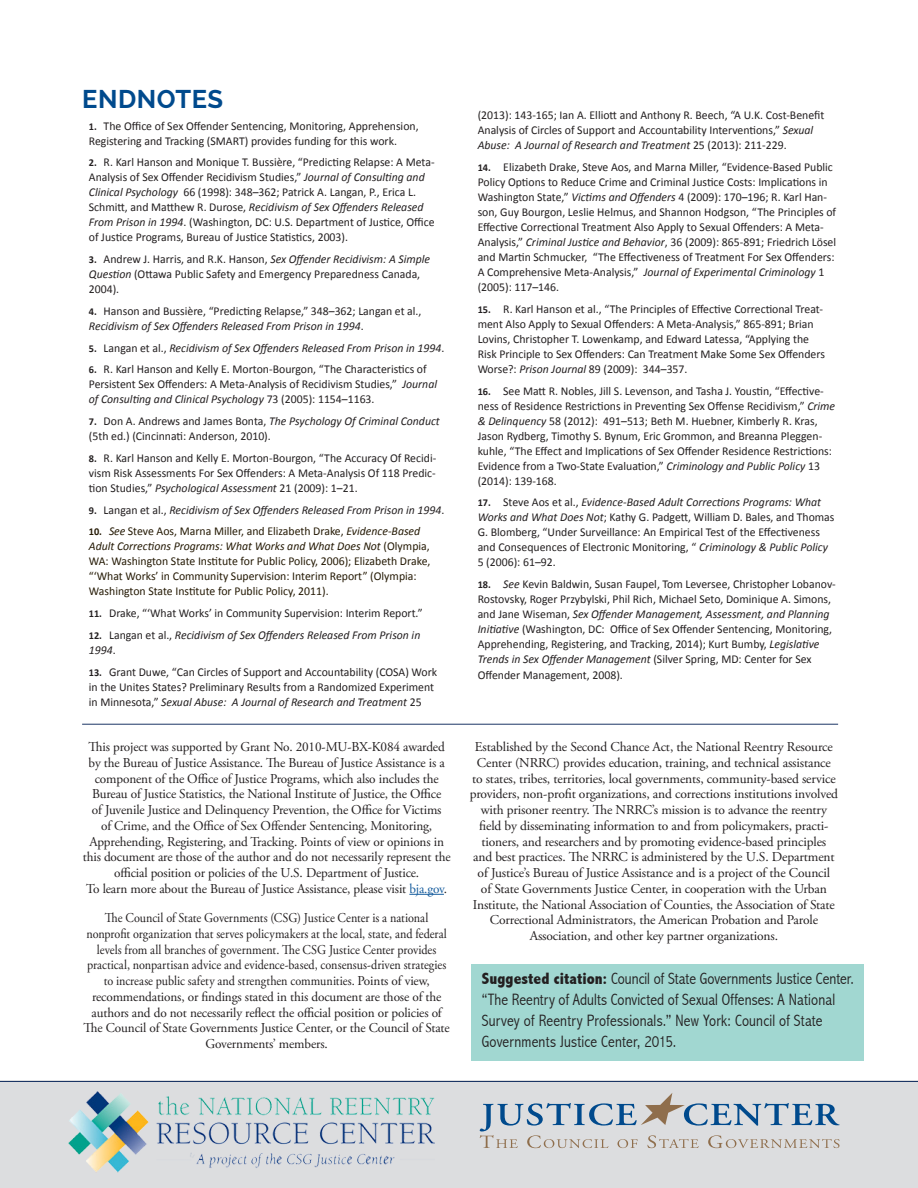
<style>
.page{position:relative;width:918px;height:1188px;background:#fff}
.page>*{position:absolute;margin:0;border:0;box-sizing:border-box;transform-origin:0 0}
.body_text{font:700 25.5px "Raleway";letter-spacing:.02em;color:#004a8d}
.t1{font:300 condensed 16.5px/21px "Abadi";letter-spacing:.005em;color:#231f20}
.body_text-2{font:13.5px/15.8px "Adobe Garamond Pro";letter-spacing:-.01em;color:#231f20;text-align:center}
.body_text-3{font:13.5px/15.8px "Adobe Garamond Pro";letter-spacing:-.01em;color:#231f20;text-align:center;scale:.9 1}
.t2{font:12px/15px "Calibri";color:#231f20}
.t3{font:12px/15px "Calibri";color:#251a05}
.t4{font:italic 12px/15px "Calibri";color:#231f20}
.s1{font-weight:700;font-size:10.5px}
.s2{font-style:italic}
.s3{font-weight:700;font-style:normal;font-size:10.5px}
.s4{font-style:normal}
.s5{color:#175d9e}
.s6{font-weight:800}
</style>
<div class="page">
<div style="left:0;top:1081px;width:918px;height:107px;background:#dcdddf"></div>
<hr style="left:409px;top:894px;width:35px;height:1px;background:#175d9e">
<hr style="left:82px;top:724px;width:756px;height:1px;background:#1b3565">
<div style="left:471px;top:961px;width:393px;height:103px;background:#a1d7d1"></div>
<img style="left:68px;top:1092px;width:367px;height:81px">
<svg style="left:480px;top:1093px;width:360px;height:55px"></svg>
<hr style="left:0;top:1081px;width:918px;height:1px;background:#1b3565">
<p class="body_text" style="left:82px;top:84px;width:143px">ENDNOTES</p>
<p class="t2" style="left:89px;top:118px;width:331px"><span class="s1">1.</span> The Office of Sex Offender Sentencing, Monitoring, Apprehension,<br>Registering and Tracking (SMART) provides funding for this work.</p>
<p class="t2" style="left:89px;top:155px;width:347px"><span class="s1">2.</span> R. Karl Hanson and Monique T. Bussière, “Predicting Relapse: A Meta-Analysis of Sex Offender Recidivism Studies,” <span class="s2">Journal of Consulting and Clinical Psychology</span> 66 (1998): 348–362; Patrick A. Langan, P., Erica L.<br>Schmitt, and Matthew R. Durose, <span class="s2">Recidivism of Sex Offenders Released From Prison in 1994</span>. (Washington, DC: U.S. Department of Justice, Office of Justice Programs, Bureau of Justice Statistics, 2003).</p>
<p class="t2" style="left:89px;top:252px;width:343px"><span class="s1">3.</span> Andrew J. Harris, and R.K. Hanson, <span class="s2">Sex Offender Recidivism: A Simple<br>Question</span> (Ottawa Public Safety and Emergency Preparedness Canada,<br>2004).</p>
<p class="t2" style="left:89px;top:304px;width:334px"><span class="s1">4.</span> Hanson and Bussière, “Predicting Relapse,” 348–362; Langan et al.,<br><span class="s2">Recidivism of Sex Offenders Released From Prison in 1994</span>.</p>
<p class="t4" style="left:89px;top:340px;width:357px"><span class="s3">5.</span> <span class="s4">Langan et al.,</span> Recidivism of Sex Offenders Released From Prison in 1994<span class="s4">.</span></p>
<p class="t2" style="left:89px;top:362px;width:350px"><span class="s1">6.</span> R. Karl Hanson and Kelly E. Morton-Bourgon, “The Characteristics of<br>Persistent Sex Offenders: A Meta-Analysis of Recidivism Studies,” <span class="s2">Journal of Consulting and Clinical Psychology</span> 73 (2005): 1154–1163.</p>
<p class="t2" style="left:89px;top:414px;width:353px"><span class="s1">7.</span> Don A. Andrews and James Bonta, <span class="s2">The Psychology Of Criminal Conduct </span>(5th ed.) (Cincinnati: Anderson, 2010).</p>
<p class="t2" style="left:89px;top:451px;width:349px;text-align:justify"><span class="s1">8.</span> R. Karl Hanson and Kelly E. Morton-Bourgon, “The Accuracy Of Recidi&shy;vism Risk Assessments For Sex Offenders: A Meta-Analysis Of 118 Predic&shy;tion Studies,” <span class="s2">Psychological Assessment</span> 21 (2009): 1–21.</p>
<p class="t4" style="left:89px;top:502px;width:357px"><span class="s3">9.</span> <span class="s4">Langan et al.,</span> Recidivism of Sex Offenders Released From Prison in 1994<span class="s4">.</span></p>
<p class="t3" style="left:89px;top:524px;width:343px"><span class="s1">10.</span> <span class="s2">See</span> Steve Aos, Marna Miller, and Elizabeth Drake, <span class="s2">Evidence-Based Adult Corrections Programs: What Works and What Does Not</span> (Olympia, WA: Washington State Institute for Public Policy, 2006); Elizabeth Drake, “‘What Works’ in Community Supervision: Interim Report” (Olympia:<br>Washington State Institute for Public Policy, 2011).</p>
<p class="t2" style="left:89px;top:606px;width:335px"><span class="s1">11.</span> Drake, “‘What Works’ in Community Supervision: Interim Report.”</p>
<p class="t4" style="left:89px;top:627px;width:333px"><span class="s3">12.</span> <span class="s4">Langan et al.,</span> Recidivism of Sex Offenders Released From Prison in<br>1994<span class="s4">.</span></p>
<p class="t2" style="left:89px;top:664px;width:350px"><span class="s1">13.</span> Grant Duwe, “Can Circles of Support and Accountability (COSA) Work in the Unites States? Preliminary Results from a Randomized Experiment in Minnesota,” <span class="s2">Sexual Abuse: A Journal of Research and Treatment</span> 25</p>
<p class="body_text-2" style="left:83px;top:740px;width:369px">This project was supported by Grant No. 2010-MU-BX-K084 awarded by the Bureau of Justice Assistance. The Bureau of Justice Assistance is a component of the Office of Justice Programs, which also includes the Bureau of Justice Statistics, the National Institute of Justice, the Office<br>of Juvenile Justice and Delinquency Prevention, the Office for Victims<br>of Crime, and the Office of Sex Offender Sentencing, Monitoring, Apprehending, Registering, and Tracking. Points of view or opinions in this document are those of the author and do not necessarily represent the official position or policies of the U.S. Department of Justice.<br>To learn more about the Bureau of Justice Assistance, please visit <span class="s5">bja.gov</span>.</p>
<p class="body_text-3" style="left:84px;top:911px;width:408px">The Council of State Governments (CSG) Justice Center is a national nonprofit organization that serves policymakers at the local, state, and federal levels from all branches of government. The CSG Justice Center provides practical, nonpartisan advice and evidence-based, consensus-driven strategies to increase public safety and strengthen communities. Points of view, recommendations, or findings stated in this document are those of the authors and do not necessarily reflect the official position or policies of The Council of State Governments Justice Center, or the Council of State Governments’ members.</p>
<p class="t2" style="left:478px;top:108px;width:348px">(2013): 143-165; Ian A. Elliott and Anthony R. Beech, “A U.K. Cost-Benefit<br>Analysis of Circles of Support and Accountability Interventions,” <span class="s2">Sexual<br>Abuse: A Journal of Research and Treatment</span> 25 (2013): 211-229.</p>
<p class="t2" style="left:478px;top:160px;width:360px"><span class="s1">14.</span> Elizabeth Drake, Steve Aos, and Marna Miller, “Evidence-Based Public Policy Options to Reduce Crime and Criminal Justice Costs: Implications in Washington State,” <span class="s2">Victims and Offenders</span> 4 (2009): 170–196; R. Karl Han&shy;son, Guy Bourgon, Leslie Helmus, and Shannon Hodgson, “The Principles of Effective Correctional Treatment Also Apply to Sexual Offenders: A Meta-Analysis,” <span class="s2">Criminal Justice and Behavior</span>, 36 (2009): 865-891; Friedrich Lösel and Martin Schmucker, “The Effectiveness of Treatment For Sex Offenders:<br>A Comprehensive Meta-Analysis,” <span class="s2">Journal of Experimental Criminology</span> 1 (2005): 117–146.</p>
<p class="t2" style="left:478px;top:301px;width:349px"><span class="s1">15.</span> R. Karl Hanson et al., “The Principles of Effective Correctional Treat&shy;ment Also Apply to Sexual Offenders: A Meta-Analysis,” 865-891; Brian Lovins, Christopher T. Lowenkamp, and Edward Latessa, “Applying the Risk Principle to Sex Offenders: Can Treatment Make Some Sex Offenders Worse?: <span class="s2">Prison Journal</span> 89 (2009): 344–357.</p>
<p class="t2" style="left:478px;top:383px;width:359px"><span class="s1">16.</span> See Matt R. Nobles, Jill S. Levenson, and Tasha J. Youstin, “Effective&shy;ness of Residence Restrictions in Preventing Sex Offense Recidivism,” <span class="s2">Crime &amp; Delinquency</span> 58 (2012): 491–513; Beth M. Huebner, Kimberly R. Kras, Jason Rydberg, Timothy S. Bynum, Eric Grommon, and Breanna Pleggen&shy;kuhle, “The Effect and Implications of Sex Offender Residence Restrictions:<br>Evidence from a Two-State Evaluation,” <span class="s2">Criminology and Public Policy</span> 13 (2014): 139-168.</p>
<p class="t2" style="left:478px;top:495px;width:358px"><span class="s1">17.</span> Steve Aos et al., <span class="s2">Evidence-Based Adult Corrections Programs: What Works and What Does Not</span>; Kathy G. Padgett, William D. Bales, and Thomas G. Blomberg, “Under Surveillance: An Empirical Test of the Effectiveness and Consequences of Electronic Monitoring, “ <span class="s2">Criminology &amp; Public Policy </span>5 (2006): 61–92.</p>
<p class="t2" style="left:478px;top:577px;width:360px"><span class="s1">18.</span> <span class="s2">See</span> Kevin Baldwin, Susan Faupel, Tom Leversee, Christopher Lobanov-Rostovsky, Roger Przybylski, Phil Rich, Michael Seto, Dominique A. Simons, and Jane Wiseman, <span class="s2">Sex Offender Management, Assessment, and Planning Initiative</span> (Washington, DC: Office of Sex Offender Sentencing, Monitoring, Apprehending, Registering, and Tracking, 2014); Kurt Bumby, <span class="s2">Legislative Trends in Sex Offender Management</span> (Silver Spring, MD: Center for Sex Offender Management, 2008).</p>
<p class="body_text-2" style="left:470px;top:740px;width:370px">Established by the Second Chance Act, the National Reentry Resource Center (NRRC) provides education, training, and technical assistance<br>to states, tribes, territories, local governments, community-based service providers, non-profit organizations, and corrections institutions involved with prisoner reentry. The NRRC’s mission is to advance the reentry field by disseminating information to and from policymakers, practi&shy;tioners, and researchers and by promoting evidence-based principles<br>and best practices. The NRRC is administered by the U.S. Department of Justice’s Bureau of Justice Assistance and is a project of the Council<br>of State Governments Justice Center, in cooperation with the Urban Institute, the National Association of Counties, the Association of State Correctional Administrators, the American Probation and Parole Association, and other key partner organizations.</p>
<p class="t1" style="left:482px;top:968px;width:374px"><span class="s6">Suggested citation:</span> Council of State Governments Justice Center. “The Reentry of Adults Convicted of Sexual Offenses: A National Survey of Reentry Professionals.” New York: Council of State Governments Justice Center, 2015.</p>
</div>
